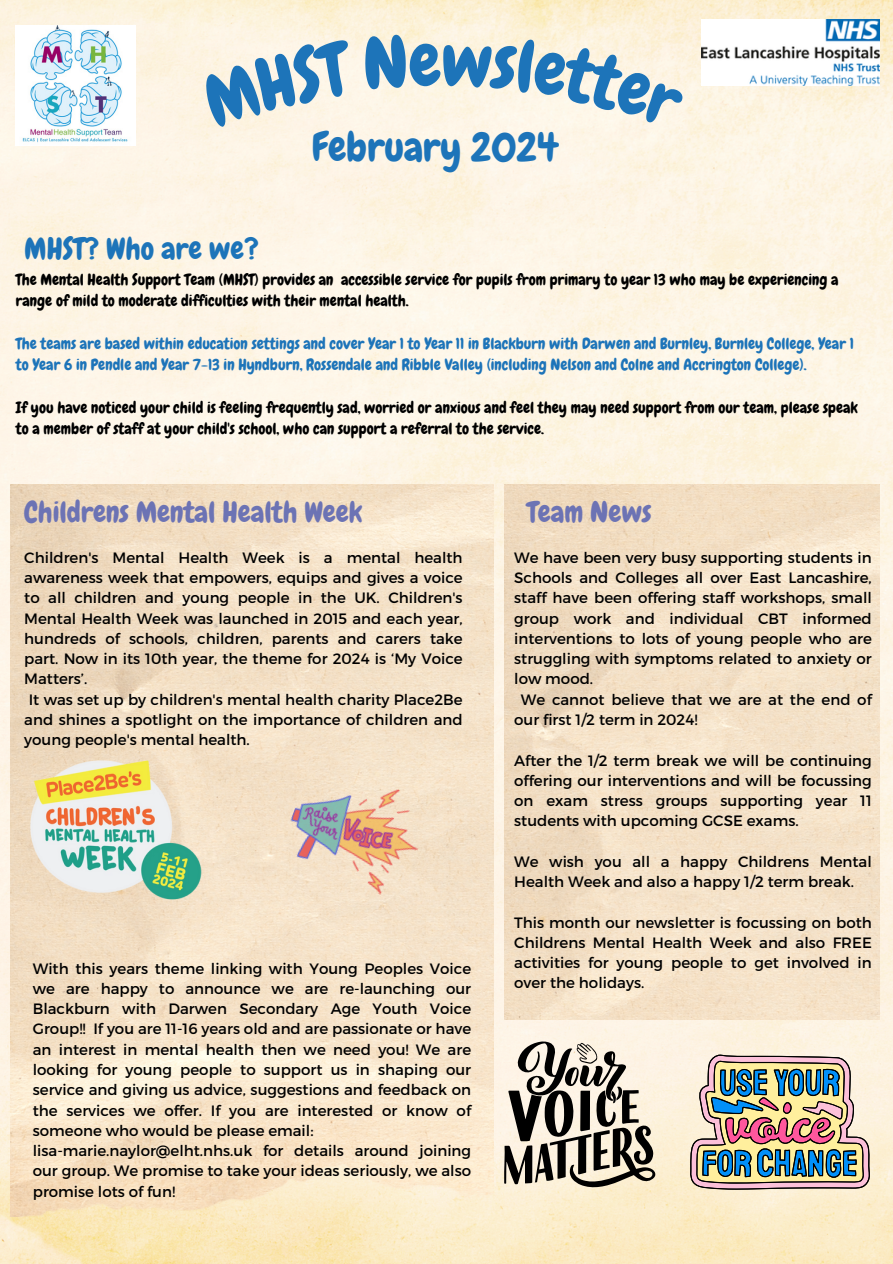
<style>
.page{position:relative;width:893px;height:1264px;background:#fff}
.page>*{position:absolute;margin:0;border:0;box-sizing:border-box;transform-origin:0 0}
.t1{font:40.5px "Chewy";color:#1d74b9}
.t2{font:30px "Chewy";color:#1d74b9}
.t3{font:28.95px "Chewy";color:#6c73b4}
.t4{font:15.75px/21.3px "Chewy";color:#000}
.t5{font:15.75px/21.3px "Chewy";color:#1d74b9}
.t6{font:15px/20.2px "Montserrat";color:#000}
</style>
<div class="page">
<img style="left:0;top:0;width:892px;height:1263px">
<img style="left:16px;top:26px;width:119px;height:119px">
<img style="left:701px;top:19px;width:178px;height:67px">
<img style="left:11px;top:484px;width:482px;height:732px">
<img style="left:504px;top:484px;width:375px;height:535px">
<img style="left:277px;top:758px;width:158px;height:143px">
<img style="left:16px;top:758px;width:200px;height:143px">
<svg style="left:504px;top:1041px;width:153px;height:148px;background:#9f998d"></svg>
<svg style="left:690px;top:1054px;width:180px;height:135px;background:#a29c91"></svg>
<div style="left:200px;top:39px;width:156px;height:90px;background:#fdf4e5"></div>
<svg style="left:362px;top:33px;width:323px;height:97px;background:#fcf4e2"></svg>
<p class="t2" style="left:24px;top:229px;width:236px">MHST? Who are we?</p>
<p class="t1" style="left:312px;top:122px;width:248px">February 2024</p>
<p class="t4" style="left:16px;top:269px;width:824px">The Mental Health Support Team (MHST) provides an accessible service for pupils from primary to year 13 who may be experiencing a range of mild to moderate difficulties with their mental health.</p>
<p class="t5" style="left:16px;top:333px;width:839px">The teams are based within education settings and cover Year 1 to Year 11 in Blackburn with Darwen and Burnley, Burnley College, Year 1 to Year 6 in Pendle and Year 7-13 in Hyndburn, Rossendale and Ribble Valley (including Nelson and Colne and Accrington College).</p>
<p class="t4" style="left:16px;top:397px;width:843px">If you have noticed your child is feeling frequently sad, worried or anxious and feel they may need support from our team, please speak to a member of staff at your child's school, who can support a referral to the service.</p>
<p class="t3" style="left:24px;top:493px;width:339px">Childrens Mental Health Week</p>
<p class="t3" style="left:527px;top:493px;width:126px">Team News</p>
<p class="t6" style="left:24px;top:546px;width:440px">Children's Mental Health Week is a mental health awareness week that empowers, equips and gives a voice to all children and young people in the UK. Children's Mental Health Week was launched in 2015 and each year, hundreds of schools, children, parents and carers take part. Now in its 10th year, the theme for 2024 is ‘My Voice Matters’.<br>It was set up by children's mental health charity Place2Be and shines a spotlight on the importance of children and young people's mental health.</p>
<p class="t6" style="left:33px;top:957px;width:440px">With this years theme linking with Young Peoples Voice we are happy to announce we are re-launching our Blackburn with Darwen Secondary Age Youth Voice Group!! If you are 11-16 years old and are passionate or have an interest in mental health then we need you! We are looking for young people to support us in shaping our service and giving us advice, suggestions and feedback on the services we offer. If you are interested or know of someone who would be please email: lisa-marie.naylor@elht.nhs.uk for details around joining our group. We promise to take your ideas seriously, we also promise lots of fun!</p>
<p class="t6" style="left:514px;top:546px;width:359px">We have been very busy supporting students in</p>
<p class="t6" style="left:514px;top:567px;width:359px">Schools and Colleges all over East Lancashire,</p>
<p class="t6" style="left:514px;top:587px;width:359px">staff have been offering staff workshops, small</p>
<p class="t6" style="left:514px;top:607px;width:359px">group work and individual CBT informed</p>
<p class="t6" style="left:514px;top:627px;width:359px">interventions to lots of young people who are</p>
<p class="t6" style="left:514px;top:648px;width:359px">struggling with symptoms related to anxiety or</p>
<p class="t6" style="left:514px;top:668px;width:80px">low mood.</p>
<p class="t6" style="left:521px;top:688px;width:352px">We cannot believe that we are at the end of</p>
<p class="t6" style="left:514px;top:708px;width:185px">our first 1/2 term in 2024!</p>
<p class="t6" style="left:514px;top:749px;width:359px;text-align:justify">After the 1/2 term break we will be continuing offering our interventions and will be focussing on exam stress groups supporting year 11 students with upcoming GCSE exams.</p>
<p class="t6" style="left:514px;top:850px;width:359px">We wish you all a happy Childrens Mental<br>Health Week and also a happy 1/2 term break.</p>
<p class="t6" style="left:514px;top:911px;width:359px;text-align:justify">This month our newsletter is focussing on both Childrens Mental Health Week and also FREE activities for young people to get involved in over the holidays.</p>
</div>
